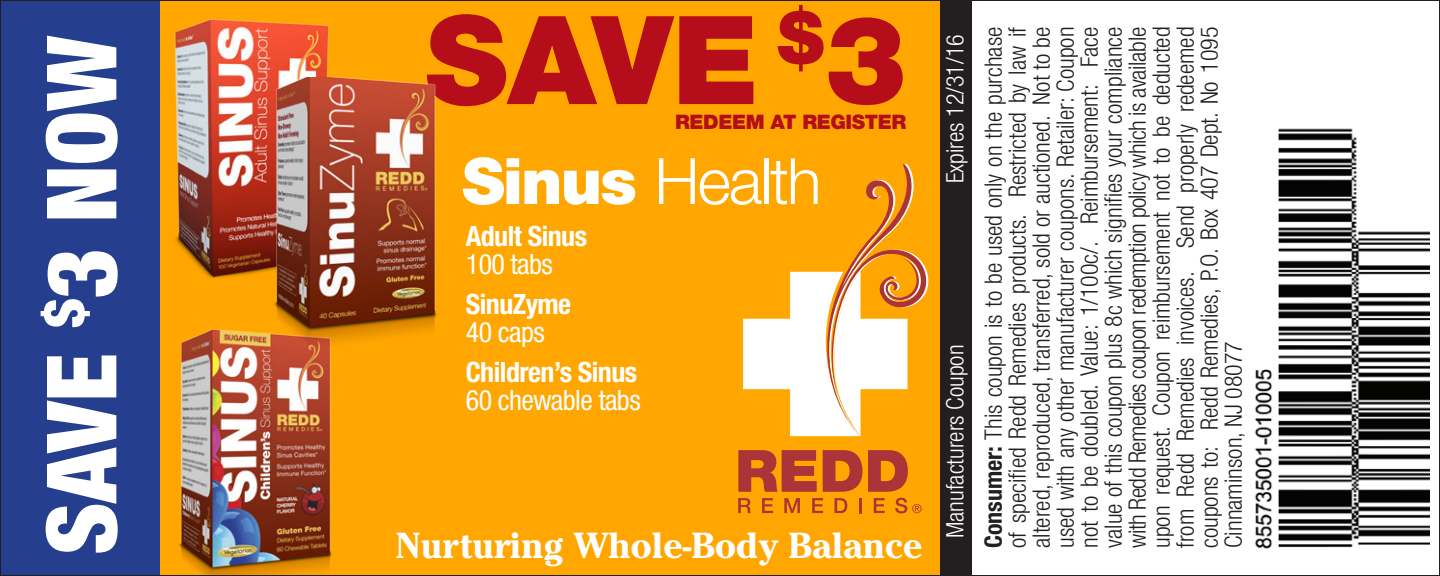
<style>
.page{position:relative;width:1440px;height:576px;background:#fff}
.page>*{position:absolute;margin:0;border:0;box-sizing:border-box;transform-origin:0 0}
.t1{font:900 123.2px "Helvetica Neue LT Std";color:#b50e1a}
.t2{font:900 condensed 97.2px "Helvetica Neue LT Std";color:#fff}
.t3{font:300 64px "Helvetica Neue LT Std";letter-spacing:-.03em;color:#fff}
.t4{font:700 36px "Cheltenham";color:#fff}
.t5{font:700 condensed 28px "Helvetica Neue";letter-spacing:-.02em;color:#fff}
.t6{font:condensed 28px "Helvetica Neue";letter-spacing:-.02em;color:#fff}
.t7{font:300 condensed 24px/24px "Helvetica Neue";color:#231f20}
.t8{font:300 condensed 24px "Helvetica Neue";color:#fff}
.t9{font:900 20px "Helvetica Neue LT Std";letter-spacing:-.02em;color:#b50e1a}
.s1{font-weight:900}
.s2{color:#fff}
.s3{font-weight:700}
</style>
<div class="page">
<div style="left:0;top:0;width:940px;height:576px;background:#ffa700"></div>
<div style="left:940px;top:0;width:32px;height:576px;background:#231f20"></div>
<div style="left:0;top:0;width:160px;height:576px;background:#253f8e"></div>
<img style="left:1254px;top:128px;width:176px;height:421px">
<svg style="left:738px;top:450px;width:79px;height:42px"></svg>
<svg style="left:823px;top:450px;width:85px;height:42px"></svg>
<svg style="left:738px;top:498px;width:13px;height:15px"></svg>
<svg style="left:762px;top:498px;width:11px;height:15px"></svg>
<svg style="left:784px;top:498px;width:16px;height:15px"></svg>
<svg style="left:812px;top:498px;width:11px;height:15px"></svg>
<svg style="left:835px;top:498px;width:12px;height:15px"></svg>
<svg style="left:859px;top:498px;width:2px;height:15px"></svg>
<svg style="left:874px;top:498px;width:11px;height:15px"></svg>
<svg style="left:895px;top:498px;width:26px;height:15px"></svg>
<svg style="left:743px;top:272px;width:118px;height:164px"></svg>
<svg style="left:809px;top:163px;width:120px;height:272px"></svg>
<img style="left:174px;top:18px;width:167px;height:260px">
<img style="left:179px;top:329px;width:153px;height:244px">
<img style="left:254px;top:78px;width:183px;height:281px">
<h2 class="t2" style="left:22px;top:555px;width:521px;rotate:-90deg">SAVE <sup>$</sup>3 NOW</h2>
<h1 class="t1" style="left:425px;top:-13px;width:483px">SAVE <sup>$</sup>3</h1>
<p class="t9" style="left:675px;top:110px;width:233px">REDEEM AT REGISTER</p>
<h3 class="t3" style="left:462px;top:142px;width:361px"><span class="s1">Sinus</span> Health</h3>
<p class="t5" style="left:466px;top:219px;width:123px">Adult Sinus</p>
<p class="t6" style="left:466px;top:247px;width:89px">100 tabs</p>
<p class="t5" style="left:466px;top:287px;width:107px">SinuZyme</p>
<p class="t6" style="left:466px;top:316px;width:81px">40 caps</p>
<p class="t5" style="left:466px;top:355px;width:173px">Children’s Sinus</p>
<p class="t6" style="left:466px;top:384px;width:176px">60 chewable tabs</p>
<h3 class="t4" style="left:396px;top:524px;width:528px">Nurturing Whole-Body Balance</h3>
<p class="t7" style="left:936px;top:548px;width:523px;line-height:38.4px;text-indent:365px;rotate:-90deg"><span class="s2">Expires 12/31/16<br></span><span class="s3">Consumer:</span> This coupon is to be used only on the purchase</p>
<p class="t7" style="left:1005px;top:548px;width:523px;text-align:justify;rotate:-90deg">of specified Redd Remedies products. Restricted by law if altered, reproduced, transferred, sold or auctioned. Not to be used with any other manufacturer coupons. Retailer: Coupon not to be doubled. Value: 1/100c/. Reimbursement: Face value of this coupon plus 8c which signifies your compliance with Redd Remedies coupon redemption policy which is available upon request. Coupon reimbursement not to be deducted from Redd Remedies invoices. Send properly redeemed coupons to: Redd Remedies, P.O. Box 407 Dept. No 1095<br>Cinnaminson, NJ 08077</p>
<p class="t8" style="left:941px;top:538px;width:195px;rotate:-90deg">Manufacturers Coupon</p>
</div>
